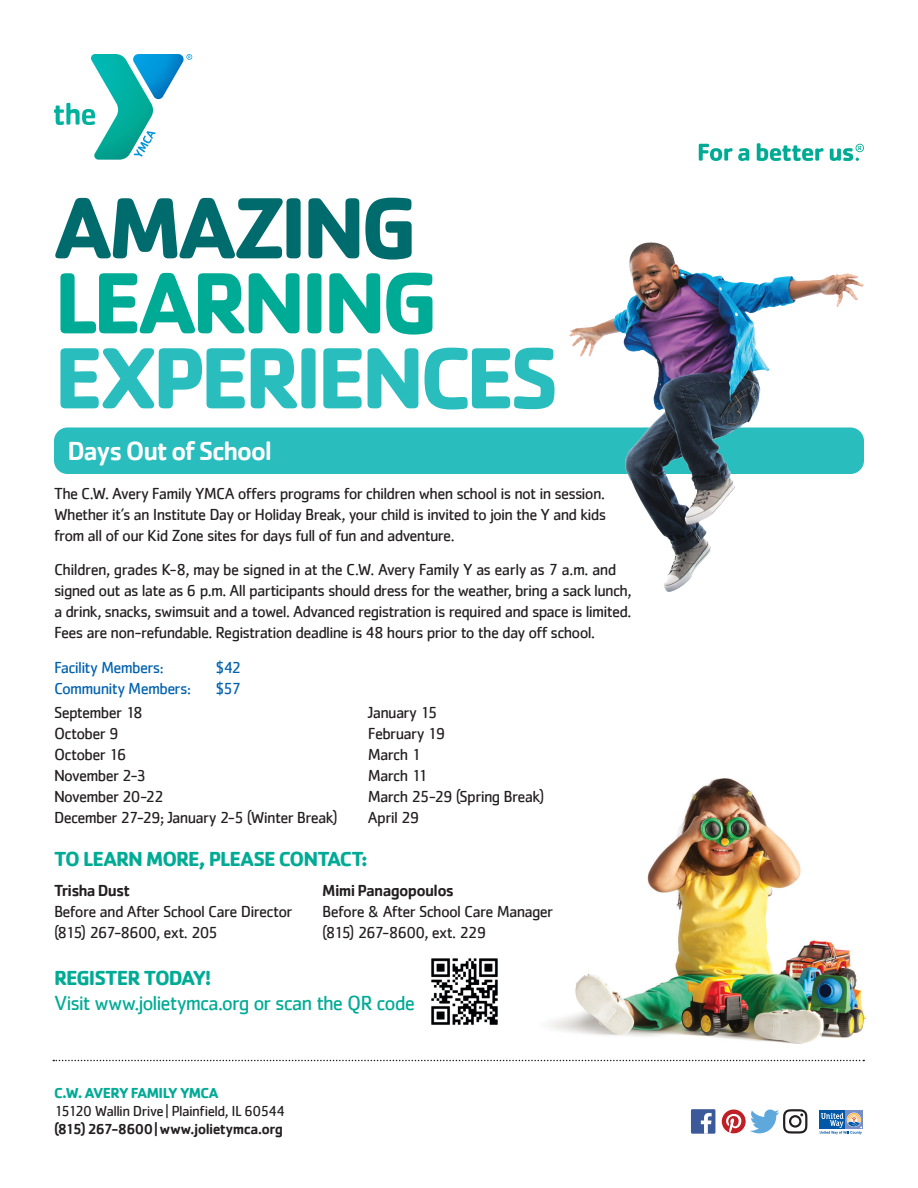
<style>
.page{position:relative;width:918px;height:1188px;background:#fff}
.page>*{position:absolute;margin:0;border:0;box-sizing:border-box;transform-origin:0 0}
.t1{font:700 90px "Cachet";letter-spacing:-.065em;color:#29bdbe}
.t2{font:700 90px "Cachet";letter-spacing:-.06em;color:#00ab95}
.t3{font:700 90px "Cachet";letter-spacing:-.05em;color:#006b6c}
.t4{font:500 27px "Cachet";letter-spacing:-.05em;color:#fff}
.t5{font:700 21px "Cachet";letter-spacing:-.045em;color:#00ab95}
.t6{font:21px "Cachet";letter-spacing:-.05em;color:#00ab95}
.t7{font:16.5px/21px "Cachet";letter-spacing:-.045em;color:#231f20}
.t8{font:16.5px "Cachet";letter-spacing:-.045em;color:#0061af}
.t9{font:500 16.5px "Cachet";letter-spacing:-.04em;color:#231f20}
.t10{font:15px "Cachet";letter-spacing:-.045em;color:#231f20}
.t11{font:500 15px "Cachet";letter-spacing:-.04em;color:#231f20}
.t12{font:700 15px "Cachet";letter-spacing:-.04em;color:#00ab95}
</style>
<div class="page">
<img style="left:550px;top:778px;width:317px;height:266px">
<svg style="left:54px;top:54px;width:138px;height:106px"></svg>
<svg style="left:699px;top:144px;width:50px;height:17px"></svg>
<svg style="left:757px;top:143px;width:67px;height:18px"></svg>
<svg style="left:830px;top:144px;width:34px;height:17px"></svg>
<svg style="left:53px;top:1060px;width:811px;height:1px"></svg>
<div style="left:54px;top:428px;width:810px;height:46px;background:#29bdbe;border-radius:14px"></div>
<div style="left:691px;top:1109px;width:24px;height:25px;background:#3c5a9a"></div>
<svg style="left:701px;top:1113px;width:11px;height:21px"></svg>
<svg style="left:722px;top:1109px;width:85px;height:25px"></svg>
<svg style="left:819px;top:1110px;width:44px;height:19px"></svg>
<svg style="left:845px;top:1111px;width:18px;height:18px"></svg>
<div style="left:820px;top:1111px;width:25px;height:18px;background:#0258a7"></div>
<svg style="left:820px;top:1113px;width:42px;height:21px"></svg>
<img style="left:569px;top:243px;width:295px;height:348px">
<img style="left:431px;top:958px;width:67px;height:67px">
<p class="t3" style="left:54px;top:170px;width:365px">AMAZING</p>
<p class="t2" style="left:54px;top:245px;width:386px">LEARNING</p>
<p class="t1" style="left:54px;top:320px;width:507px">EXPERIENCES</p>
<p class="t4" style="left:68px;top:434px;width:206px">Days Out of School</p>
<p class="t7" style="left:54px;top:482px;width:554px;text-align:justify">The C.W. Avery Family YMCA offers programs for children when school is not in session.<br>Whether it’s an Institute Day or Holiday Break, your child is invited to join the Y and kids from all of our Kid Zone sites for days full of fun and adventure.</p>
<p class="t7" style="left:54px;top:559px;width:579px">Children, grades K-8, may be signed in at the C.W. Avery Family Y as early as 7 a.m. and signed out as late as 6 p.m. All participants should dress for the weather, bring a sack lunch, a drink, snacks, swimsuit and a towel. Advanced registration is required and space is limited.<br>Fees are non-refundable. Registration deadline is 48 hours prior to the day off school.</p>
<p class="t8" style="left:54px;top:657px;width:111px">Facility Members:</p>
<p class="t8" style="left:216px;top:657px;width:27px">$42</p>
<p class="t8" style="left:54px;top:678px;width:138px">Community Members:</p>
<p class="t8" style="left:216px;top:678px;width:27px">$57</p>
<p class="t7" style="left:54px;top:702px;width:91px">September 18</p>
<p class="t7" style="left:54px;top:723px;width:66px">October 9</p>
<p class="t7" style="left:54px;top:744px;width:74px">October 16</p>
<p class="t7" style="left:54px;top:765px;width:94px">November 2-3</p>
<p class="t7" style="left:54px;top:786px;width:285px">November 20-22<br>December 27-29; January 2-5 (Winter Break)</p>
<p class="t7" style="left:368px;top:702px;width:71px">January 15</p>
<p class="t7" style="left:368px;top:723px;width:79px">February 19</p>
<p class="t7" style="left:368px;top:744px;width:55px">March 1</p>
<p class="t7" style="left:368px;top:765px;width:62px">March 11</p>
<p class="t7" style="left:368px;top:786px;width:178px">March 25-29 (Spring Break)</p>
<p class="t7" style="left:368px;top:807px;width:53px">April 29</p>
<p class="t5" style="left:54px;top:845px;width:315px">TO LEARN MORE, PLEASE CONTACT:</p>
<p class="t9" style="left:54px;top:880px;width:78px">Trisha Dust</p>
<p class="t7" style="left:54px;top:901px;width:240px">Before and After School Care Director</p>
<p class="t7" style="left:54px;top:922px;width:165px">(815) 267-8600, ext. 205</p>
<p class="t9" style="left:322px;top:880px;width:133px">Mimi Panagopoulos</p>
<p class="t7" style="left:322px;top:901px;width:232px">Before &amp; After School Care Manager</p>
<p class="t7" style="left:322px;top:922px;width:165px">(815) 267-8600, ext. 229</p>
<p class="t5" style="left:54px;top:964px;width:159px">REGISTER TODAY!</p>
<p class="t6" style="left:54px;top:991px;width:362px">Visit www.jolietymca.org or scan the QR code</p>
<p class="t12" style="left:54px;top:1083px;width:166px">C.W. AVERY FAMILY YMCA</p>
<p class="t10" style="left:54px;top:1102px;width:232px">15120 Wallin Drive | Plainfield, IL 60544</p>
<p class="t11" style="left:54px;top:1120px;width:231px">(815) 267-8600 | www.jolietymca.org</p>
</div>
